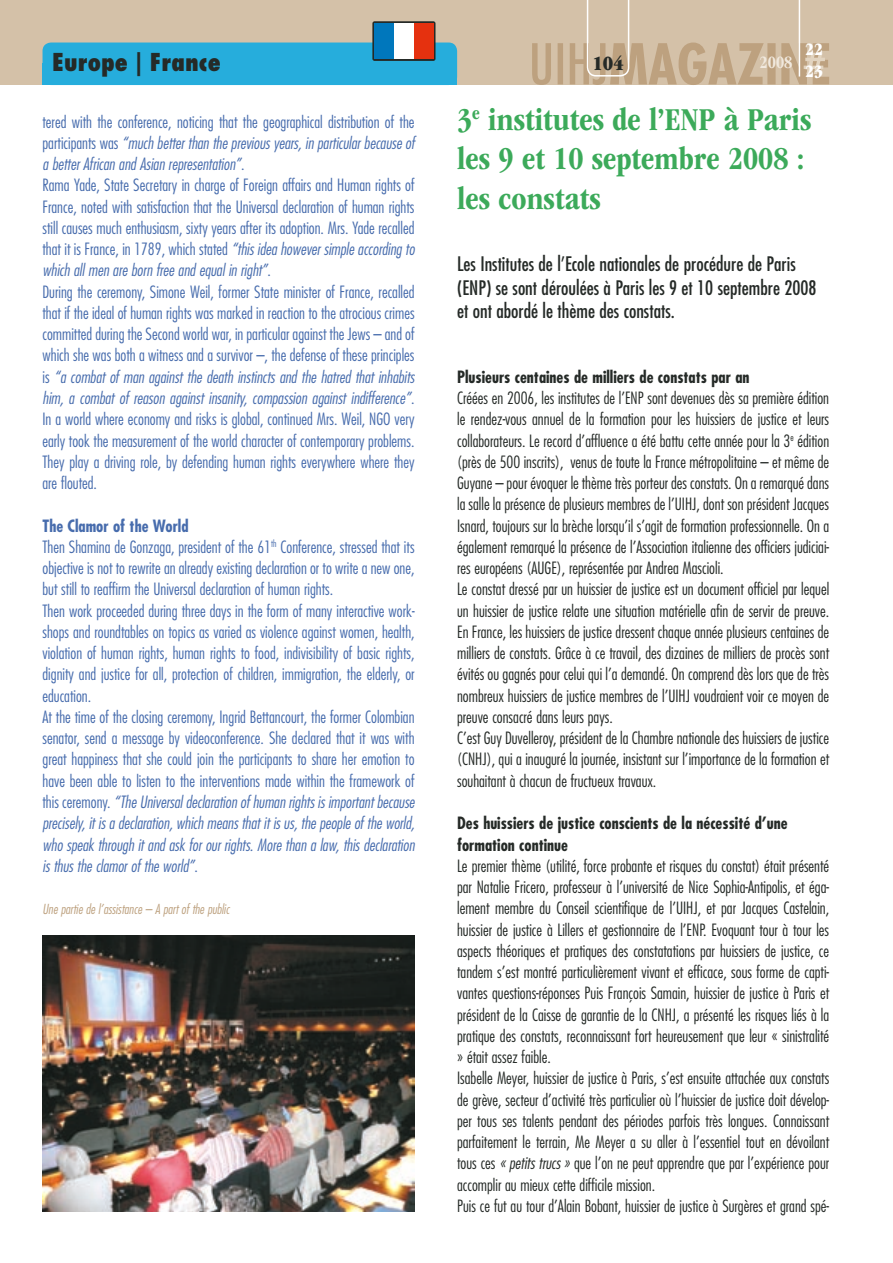
<style>
.page{position:relative;width:893px;height:1263px;background:#fff}
.page>*{position:absolute;margin:0;border:0;box-sizing:border-box;transform-origin:0 0}
.t1{font:700 condensed 33px/39.6px "ITC Garamond Std";color:#3caa5a}
.t2{font:800 condensed 24px "Futura Std";color:#252a27}
.t3{font:21px "ITC Garamond Std Ult Cond";color:#252a27}
.t4{font:condensed 19.5px/23.4px "Futura Std";color:#252a27}
.t5{font:700 condensed 18px "ITC Garamond Std";color:#f1e9de}
.t6{font:18px "ITC Garamond Std Ult Cond";color:#fff}
.t7{font:300 condensed 16.5px/21.3px "Futura Std";color:#252a27}
.t8{font:300 condensed 16.5px/21.3px "Futura Std";color:#476cad}
.t9{font:700 condensed 16.5px/21.3px "Futura Std";color:#252a27}
.t10{font:italic 300 condensed 13.5px "Futura Std";color:#bda17f}
.s1{font-style:italic}
.s2{font-weight:700}
</style>
<div class="page">
<div style="left:0;top:0;width:893px;height:85px;background:#d4c1a8"></div>
<svg style="left:532px;top:0;width:297px;height:85px"></svg>
<div style="left:43px;top:43px;width:414px;height:42px;background:#26addc;border-radius:9px"></div>
<svg style="left:372px;top:21px;width:63px;height:40px"></svg>
<div style="left:375px;top:23px;width:19px;height:36px;background:#0077bc"></div>
<div style="left:394px;top:23px;width:20px;height:36px;background:#fff"></div>
<div style="left:414px;top:23px;width:19px;height:36px;background:#e5310f"></div>
<img style="left:43px;top:935px;width:372px;height:277px">
<h2 class="t2" style="left:52px;top:47px;width:170px">Europe | France</h2>
<p class="t8" style="left:43px;top:111px;width:374px">tered with the conference, noticing that the geographical distribution of the participants was <span class="s1">“much better than the previous years, in particular because of a better African and Asian representation”</span>.<br>Rama Yade, State Secretary in charge of Foreign affairs and Human rights of France, noted with satisfaction that the Universal declaration of human rights still causes much enthusiasm, sixty years after its adoption. Mrs. Yade recalled that it is France, in 1789, which stated <span class="s1">“this idea however simple according to which all men are born free and equal in right”</span>.<br>During the ceremony, Simone Weil, former State minister of France, recalled that if the ideal of human rights was marked in reaction to the atrocious crimes committed during the Second world war, in particular against the Jews – and of which she was both a witness and a survivor –, the defense of these principles is <span class="s1">“a combat of man against the death instincts and the hatred that inhabits him, a combat of reason against insanity, compassion against indifference”</span>.<br>In a world where economy and risks is global, continued Mrs. Weil, NGO very early took the measurement of the world character of contemporary problems.<br>They play a driving role, by defending human rights everywhere where they are flouted.</p>
<p class="t8" style="left:43px;top:515px;width:374px"><span class="s2">The Clamor of the World<br></span>Then Shamina de Gonzaga, president of the 61<sup>th</sup> Conference, stressed that its objective is not to rewrite an already existing declaration or to write a new one, but still to reaffirm the Universal declaration of human rights.<br>Then work proceeded during three days in the form of many interactive work&shy;shops and roundtables on topics as varied as violence against women, health, violation of human rights, human rights to food, indivisibility of basic rights, dignity and justice for all, protection of children, immigration, the elderly, or education.<br>At the time of the closing ceremony, Ingrid Bettancourt, the former Colombian senator, send a message by videoconference. She declared that it was with great happiness that she could join the participants to share her emotion to have been able to listen to the interventions made within the framework of this ceremony. <span class="s1">“The Universal declaration of human rights is important because precisely, it is a declaration, which means that it is us, the people of the world, who speak through it and ask for our rights. More than a law, this declaration is thus the clamor of the world”</span>.</p>
<p class="t10" style="left:43px;top:901px;width:188px">Une partie de l’assistance – A part of the public</p>
<p class="t3" style="left:592px;top:51px;width:33px">104</p>
<p class="t5" style="left:759px;top:52px;width:34px">2008</p>
<p class="t6" style="left:805px;top:39px;width:19px">22</p>
<p class="t6" style="left:805px;top:61px;width:19px">23</p>
<h1 class="t1" style="left:457px;top:99px;width:356px">3<sup>e</sup> institutes de l’ENP à Paris les 9 et 10 septembre 2008 : les constats</h1>
<p class="t4" style="left:457px;top:252px;width:361px">Les Institutes de l’Ecole nationales de procédure de Paris (ENP) se sont déroulées à Paris les 9 et 10 septembre 2008 et ont abordé le thème des constats.</p>
<p class="t9" style="left:457px;top:366px;width:294px">Plusieurs centaines de milliers de constats par an</p>
<p class="t7" style="left:457px;top:387px;width:374px">Créées en 2006, les institutes de l’ENP sont devenues dès sa première édition le rendez-vous annuel de la formation pour les huissiers de justice et leurs collaborateurs. Le record d’affluence a été battu cette année pour la 3<sup>e</sup> édition (près de 500 inscrits), venus de toute la France métropolitaine – et même de Guyane – pour évoquer le thème très porteur des constats. On a remarqué dans la salle la présence de plusieurs membres de l’UIHJ, dont son président Jacques Isnard, toujours sur la brèche lorsqu’il s’agit de formation professionnelle. On a également remarqué la présence de l’Association italienne des officiers judiciai&shy;res européens (AUGE), représentée par Andrea Mascioli.<br>Le constat dressé par un huissier de justice est un document officiel par lequel un huissier de justice relate une situation matérielle afin de servir de preuve.<br>En France, les huissiers de justice dressent chaque année plusieurs centaines de milliers de constats. Grâce à ce travail, des dizaines de milliers de procès sont évités ou gagnés pour celui qui l’a demandé. On comprend dès lors que de très nombreux huissiers de justice membres de l’UIHJ voudraient voir ce moyen de preuve consacré dans leurs pays.<br>C’est Guy Duvelleroy, président de la Chambre nationale des huissiers de justice (CNHJ), qui a inauguré la journée, insistant sur l’importance de la formation et souhaitant à chacun de fructueux travaux.</p>
<p class="t9" style="left:457px;top:812px;width:332px">Des huissiers de justice conscients de la nécessité d’une formation continue</p>
<p class="t7" style="left:457px;top:855px;width:374px">Le premier thème (utilité, force probante et risques du constat) était présenté par Natalie Fricero, professeur à l’université de Nice Sophia-Antipolis, et éga&shy;lement membre du Conseil scientifique de l’UIHJ, et par Jacques Castelain, huissier de justice à Lillers et gestionnaire de l’ENP. Evoquant tour à tour les aspects théoriques et pratiques des constatations par huissiers de justice, ce tandem s’est montré particulièrement vivant et efficace, sous forme de capti&shy;vantes questions-réponses Puis François Samain, huissier de justice à Paris et président de la Caisse de garantie de la CNHJ, a présenté les risques liés à la pratique des constats, reconnaissant fort heureusement que leur « sinistralité » était assez faible.<br>Isabelle Meyer, huissier de justice à Paris, s’est ensuite attachée aux constats de grève, secteur d’activité très particulier où l’huissier de justice doit dévelop&shy;per tous ses talents pendant des périodes parfois très longues. Connaissant parfaitement le terrain, Me Meyer a su aller à l’essentiel tout en dévoilant tous ces <span class="s1">« petits trucs »</span> que l’on ne peut apprendre que par l’expérience pour accomplir au mieux cette difficile mission.<br>Puis ce fut au tour d’Alain Bobant, huissier de justice à Surgères et grand spé-</p>
</div>
